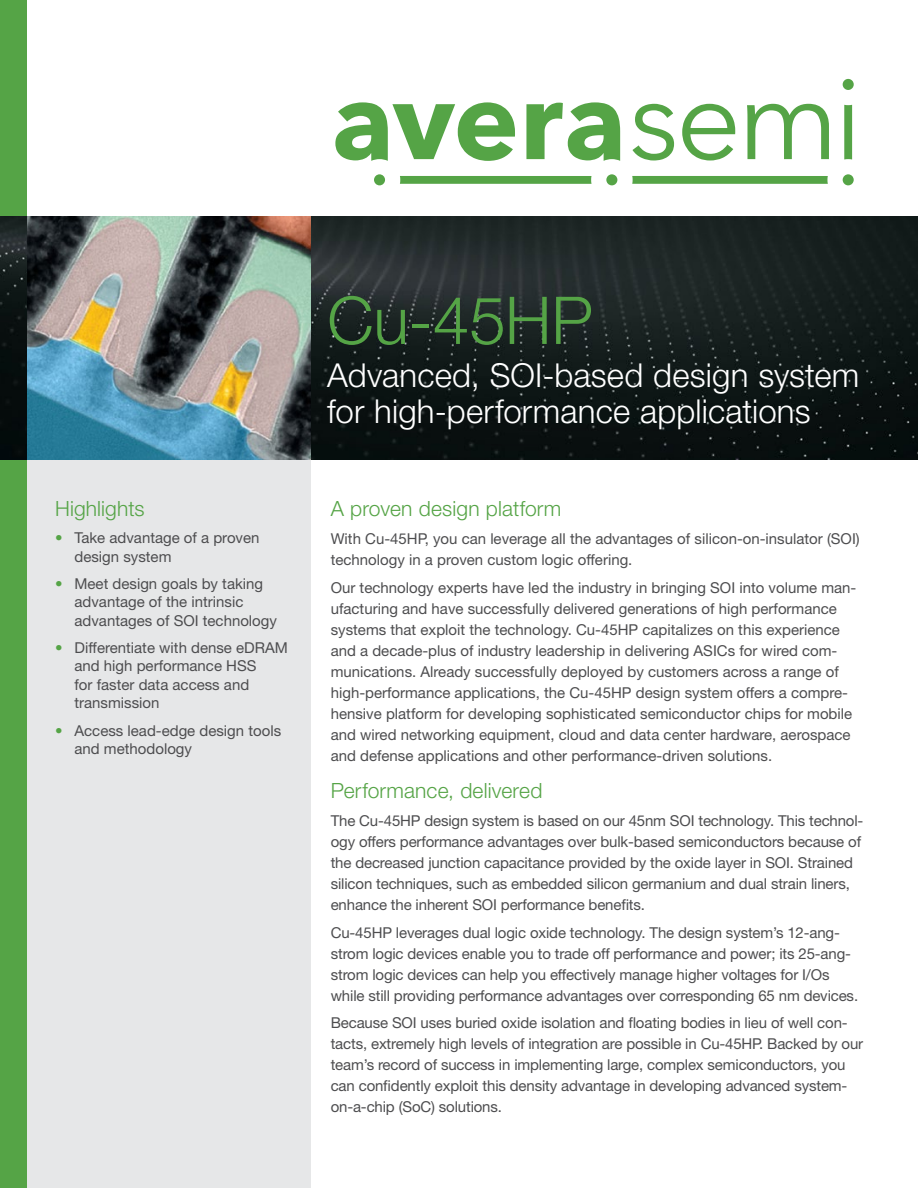
<style>
.page{position:relative;width:918px;height:1188px;background:#fff}
.page>*{position:absolute;margin:0;border:0;box-sizing:border-box;transform-origin:0 0}
.t1{font:300 66px "Helvetica Neue LT Std";letter-spacing:-.005em;color:#55a446}
.t2{font:300 33px/36px "Helvetica Neue LT Std";letter-spacing:.005em;color:#fff}
.t3{font:300 21px "Helvetica Neue LT Std";letter-spacing:.01em;color:#55a446}
.t4{font:15px/21px "Helvetica Neue LT Std";color:#4d4d4f}
.s1{color:#55a446}
</style>
<div class="page">
<div style="left:0;top:0;width:27px;height:1188px;background:#55a446"></div>
<div style="left:27px;top:459px;width:283px;height:729px;background:#e6e7e8"></div>
<img style="left:0;top:216px;width:918px;height:243px">
<svg style="left:335px;top:79px;width:519px;height:106px"></svg>
<img style="left:27px;top:216px;width:283px;height:243px">
<h3 class="t3" style="left:55px;top:496px;width:91px">Highlights</h3>
<p class="t4" style="left:75px;top:529px;width:187px;line-height:18.3px;text-indent:-19px"><span class="s1">•</span> Take advantage of a proven design system</p>
<p class="t4" style="left:75px;top:574px;width:204px;line-height:18.3px;text-indent:-19px"><span class="s1">•</span> Meet design goals by taking advantage of the intrinsic advantages of SOI technology</p>
<p class="t4" style="left:75px;top:638px;width:215px;line-height:18.3px;text-indent:-19px"><span class="s1">•</span> Differentiate with dense eDRAM and high performance HSS<br>for faster data access and transmission</p>
<p class="t4" style="left:75px;top:721px;width:208px;line-height:18.3px;text-indent:-19px"><span class="s1">•</span> Access lead-edge design tools and methodology</p>
<h1 class="t1" style="left:327px;top:280px;width:267px">Cu-45HP</h1>
<h2 class="t2" style="left:327px;top:356px;width:534px">Advanced, SOI-based design system for high-performance applications</h2>
<h3 class="t3" style="left:331px;top:496px;width:232px">A proven design platform</h3>
<p class="t4" style="left:331px;top:528px;width:531px">With Cu-45HP, you can leverage all the advantages of silicon-on-insulator (SOI) technology in a proven custom logic offering.</p>
<p class="t4" style="left:331px;top:577px;width:527px">Our technology experts have led the industry in bringing SOI into volume man&shy;ufacturing and have successfully delivered generations of high performance systems that exploit the technology. Cu-45HP capitalizes on this experience and a decade-plus of industry leadership in delivering ASICs for wired com&shy;munications. Already successfully deployed by customers across a range of high-performance applications, the Cu-45HP design system offers a compre&shy;hensive platform for developing sophisticated semiconductor chips for mobile and wired networking equipment, cloud and data center hardware, aerospace and defense applications and other performance-driven solutions.</p>
<h3 class="t3" style="left:331px;top:778px;width:213px">Performance, delivered</h3>
<p class="t4" style="left:331px;top:810px;width:534px">The Cu-45HP design system is based on our 45nm SOI technology. This technol&shy;ogy offers performance advantages over bulk-based semiconductors because of the decreased junction capacitance provided by the oxide layer in SOI. Strained silicon techniques, such as embedded silicon germanium and dual strain liners, enhance the inherent SOI performance benefits.</p>
<p class="t4" style="left:331px;top:922px;width:529px">Cu-45HP leverages dual logic oxide technology. The design system’s 12-ang&shy;strom logic devices enable you to trade off performance and power; its 25-ang&shy;strom logic devices can help you effectively manage higher voltages for I/Os while still providing performance advantages over corresponding 65 nm devices.</p>
<p class="t4" style="left:331px;top:1012px;width:534px">Because SOI uses buried oxide isolation and floating bodies in lieu of well con&shy;tacts, extremely high levels of integration are possible in Cu-45HP. Backed by our team’s record of success in implementing large, complex semiconductors, you can confidently exploit this density advantage in developing advanced system&shy;on-a-chip (SoC) solutions.</p>
</div>
